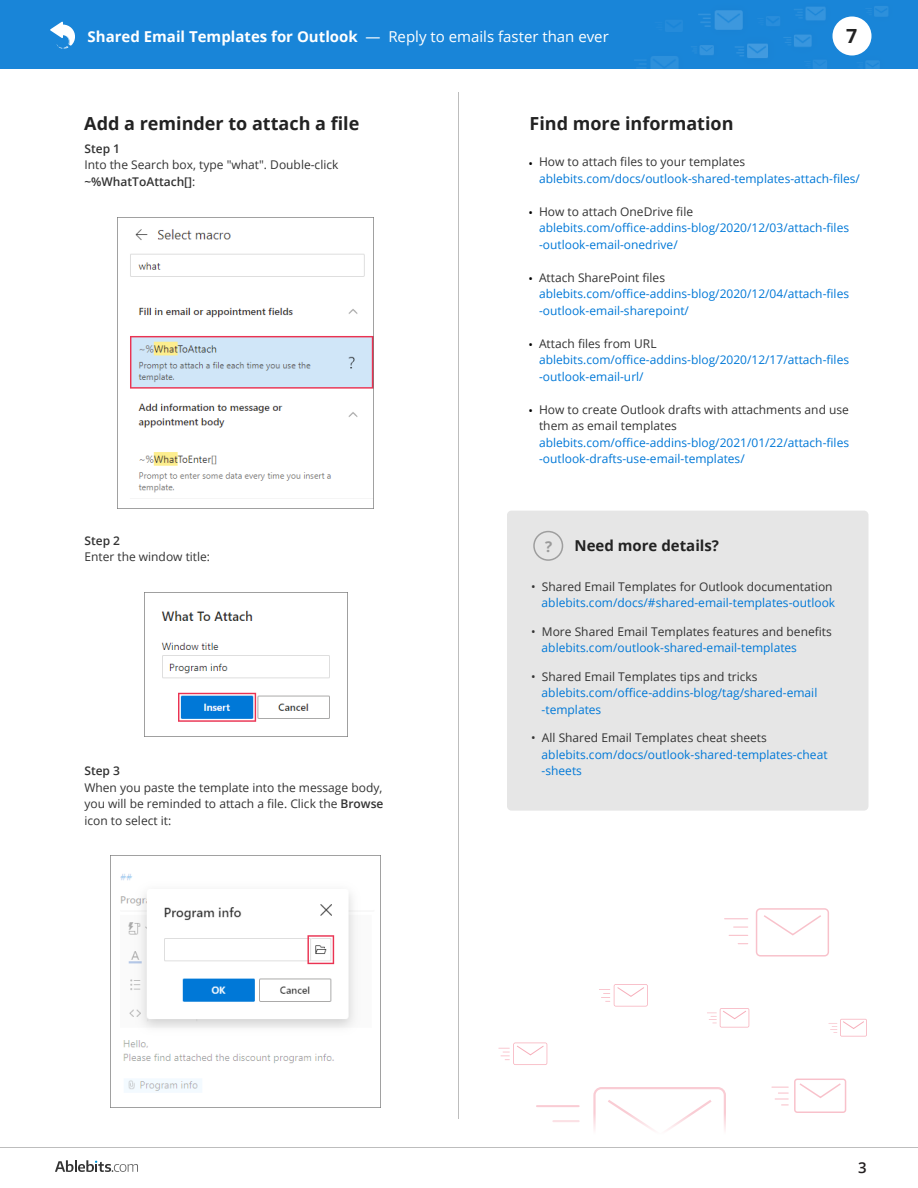
<style>
.page{position:relative;width:918px;height:1188px;background:#fff}
.page>*{position:absolute;margin:0;border:0;box-sizing:border-box;transform-origin:0 0}
.t1{font:700 19.5px "Open Sans";color:#222}
.t2{font:700 18px "Open Sans";color:#222}
.t3{font:700 15px "Open Sans";color:#fff}
.t4{font:700 15px "Open Sans";color:#222}
.t5{font:700 15px "Open Sans";color:#9a9a9a}
.t6{font:600 15px "Open Sans";color:#231f20}
.t7{font:12px/16.5px "Open Sans";color:#0078d7}
.t8{font:12px/16.5px "Open Sans";color:#333}
.t9{font:600 12px "Open Sans";color:#333}
.t10{font:12px "Open Sans";color:#000}
.s1{font-weight:400}
.s2{font-weight:600}
</style>
<div class="page">
<svg style="left:707px;top:1008px;width:42px;height:20px"></svg>
<svg style="left:599px;top:984px;width:49px;height:23px"></svg>
<svg style="left:771px;top:1079px;width:75px;height:34px"></svg>
<hr style="left:536px;top:1105px;width:44px;height:2px;background:#ea3251">
<svg style="left:593px;top:1087px;width:133px;height:25px"></svg>
<svg style="left:498px;top:1043px;width:49px;height:22px"></svg>
<svg style="left:828px;top:1019px;width:39px;height:18px"></svg>
<div style="left:507px;top:511px;width:361px;height:300px;background:#e6e6e6;border-radius:4px"></div>
<svg style="left:533px;top:531px;width:30px;height:30px"></svg>
<hr style="left:458px;top:92px;width:1px;height:1027px;background:#bdbdbd">
<svg style="left:724px;top:918px;width:24px;height:1px"></svg>
<svg style="left:733px;top:927px;width:15px;height:1px"></svg>
<svg style="left:729px;top:935px;width:19px;height:1px"></svg>
<svg style="left:756px;top:908px;width:73px;height:49px"></svg>
<div style="left:0;top:0;width:918px;height:69px;background:#1985d8"></div>
<svg style="left:50px;top:22px;width:25px;height:27px"></svg>
<img style="left:634px;top:6px;width:254px;height:63px">
<div style="left:832px;top:16px;width:40px;height:40px;background:#fff;border-radius:50%"></div>
<svg style="left:55px;top:1160px;width:83px;height:12px"></svg>
<hr style="left:0;top:1147px;width:918px;height:1px;background:#bdbdbd">
<img style="left:145px;top:592px;width:203px;height:144px">
<img style="left:117px;top:217px;width:256px;height:292px">
<img style="left:110px;top:856px;width:271px;height:252px">
<p class="t3" style="left:88px;top:26px;width:523px">Shared Email Templates for Outlook <span class="s1">— Reply to emails faster than ever</span></p>
<h1 class="t1" style="left:846px;top:22px;width:13px">7</h1>
<h2 class="t2" style="left:84px;top:111px;width:277px">Add a reminder to attach a file</h2>
<p class="t9" style="left:84px;top:140px;width:37px">Step 1</p>
<p class="t8" style="left:84px;top:157px;width:256px">Into the Search box, type "what". Double-click <span class="s2">~%WhatToAttach[]</span>:</p>
<p class="t9" style="left:84px;top:532px;width:37px">Step 2</p>
<p class="t8" style="left:84px;top:548px;width:127px">Enter the window title:</p>
<p class="t9" style="left:84px;top:763px;width:37px">Step 3</p>
<p class="t8" style="left:84px;top:779px;width:301px;text-align:justify">When you paste the template into the message body, you will be reminded to attach a file. Click the <span class="s2">Browse </span>icon to select it:</p>
<h2 class="t2" style="left:530px;top:111px;width:205px">Find more information</h2>
<p class="t10" style="left:529px;top:155px;width:6px">•</p>
<p class="t8" style="left:539px;top:154px;width:208px">How to attach files to your templates</p>
<p class="t7" style="left:539px;top:170px;width:322px">ablebits.com/docs/outlook-shared-templates-attach-files/</p>
<p class="t8" style="left:539px;top:203px;width:156px">How to attach OneDrive file</p>
<p class="t7" style="left:539px;top:220px;width:312px">ablebits.com/office-addins-blog/2020/12/03/attach-files -outlook-email-onedrive/</p>
<p class="t8" style="left:539px;top:269px;width:128px">Attach SharePoint files</p>
<p class="t7" style="left:539px;top:286px;width:312px">ablebits.com/office-addins-blog/2020/12/04/attach-files -outlook-email-sharepoint/</p>
<p class="t8" style="left:539px;top:335px;width:119px">Attach files from URL</p>
<p class="t7" style="left:539px;top:352px;width:312px">ablebits.com/office-addins-blog/2020/12/17/attach-files -outlook-email-url/</p>
<p class="t8" style="left:539px;top:401px;width:311px">How to create Outlook drafts with attachments and use them as email templates</p>
<p class="t7" style="left:539px;top:434px;width:312px">ablebits.com/office-addins-blog/2021/01/22/attach-files -outlook-drafts-use-email-templates/</p>
<p class="t10" style="left:529px;top:205px;width:6px">•</p>
<p class="t10" style="left:529px;top:271px;width:6px">•</p>
<p class="t10" style="left:529px;top:337px;width:6px">•</p>
<p class="t10" style="left:529px;top:403px;width:6px">•</p>
<p class="t5" style="left:545px;top:536px;width:9px">?</p>
<p class="t4" style="left:574px;top:535px;width:146px">Need more details?</p>
<p class="t8" style="left:531px;top:578px;width:303px">• Shared Email Templates for Outlook documentation</p>
<p class="t7" style="left:542px;top:594px;width:295px">ablebits.com/docs/#shared-email-templates-outlook</p>
<p class="t8" style="left:531px;top:623px;width:302px">• More Shared Email Templates features and benefits</p>
<p class="t7" style="left:542px;top:639px;width:257px">ablebits.com/outlook-shared-email-templates</p>
<p class="t8" style="left:531px;top:668px;width:228px">• Shared Email Templates tips and tricks</p>
<p class="t7" style="left:542px;top:684px;width:277px">ablebits.com/office-addins-blog/tag/shared-email -templates</p>
<p class="t8" style="left:531px;top:729px;width:237px">• All Shared Email Templates cheat sheets</p>
<p class="t7" style="left:542px;top:746px;width:287px">ablebits.com/docs/outlook-shared-templates-cheat -sheets</p>
<p class="t6" style="left:858px;top:1158px;width:10px">3</p>
</div>
